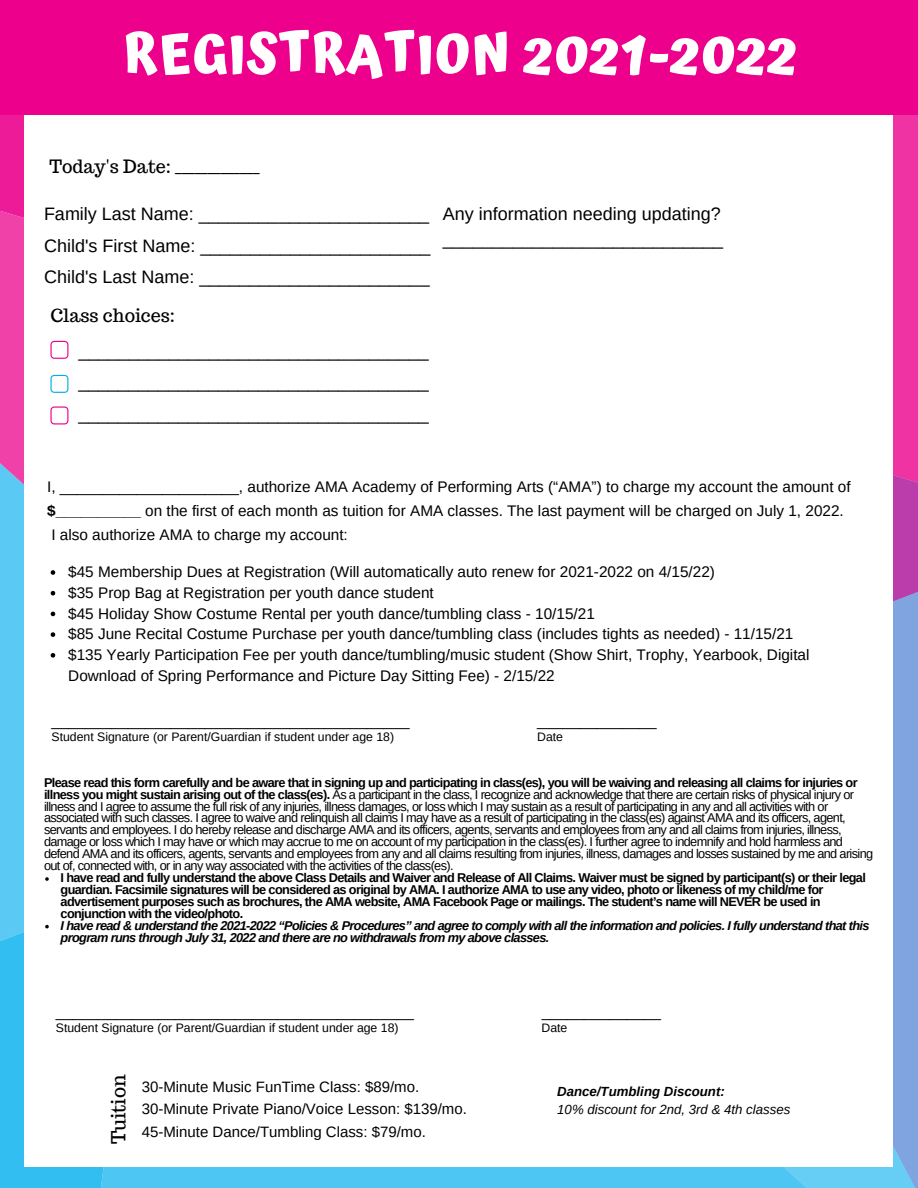
<style>
.page{position:relative;width:918px;height:1188px;background:#fff}
.page>*{position:absolute;margin:0;border:0;box-sizing:border-box;transform-origin:0 0}
.t1{font:700 54px "Atma";letter-spacing:.02em;color:#fff}
.t2{font:19.05px "Trocchi";color:#000}
.t3{font:18px/24.8px "Arimo";color:#000}
.t4{font:18px "Trocchi";color:#000}
.t5{font:15.3px/24.2px "Arimo";color:#000}
.t6{font:15px "Arimo";color:#000}
.t7{font:italic 13.2px "Arimo";color:#000}
.t8{font:italic 700 13.2px "Arimo";color:#000}
.t9{font:12.75px/11.9px "Arimo";letter-spacing:-.05em;color:#000}
.t10{font:700 12.75px/11.9px "Arimo";letter-spacing:-.05em;color:#000}
.t11{font:italic 700 12.75px/11.9px "Arimo";letter-spacing:-.05em;color:#000}
.t12{font:12.3px "Arimo";color:#000}
.s1{font-weight:700}
</style>
<div class="page">
<div style="left:0;top:618px;width:24px;height:271px;background:#5acaf4"></div>
<div style="left:0;top:115px;width:24px;height:92px;background:#ee1b98"></div>
<svg style="left:0;top:207px;width:24px;height:411px;background:#bb70c3"></svg>
<svg style="left:139px;top:799px;width:779px;height:389px;background:#62baec"></svg>
<svg style="left:893px;top:487px;width:25px;height:205px;background:#9f6cc3"></svg>
<div style="left:893px;top:115px;width:25px;height:372px;background:#ef33a3"></div>
<div style="left:25px;top:34px;width:868px;height:1133px;background:#fff"></div>
<div style="left:0;top:0;width:918px;height:115px;background:#ec008c"></div>
<svg style="left:45px;top:877px;width:4px;height:4px"></svg>
<svg style="left:0;top:889px;width:139px;height:299px"></svg>
<svg style="left:51px;top:570px;width:4px;height:5px"></svg>
<svg style="left:51px;top:591px;width:4px;height:5px"></svg>
<svg style="left:51px;top:612px;width:4px;height:4px"></svg>
<svg style="left:51px;top:632px;width:4px;height:5px"></svg>
<svg style="left:51px;top:653px;width:4px;height:5px"></svg>
<svg style="left:50px;top:341px;width:18px;height:18px"></svg>
<svg style="left:50px;top:406px;width:18px;height:18px"></svg>
<svg style="left:50px;top:375px;width:18px;height:18px"></svg>
<p class="t1" style="left:123px;top:23px;width:676px">REGISTRATION 2021-2022</p>
<p class="t4" style="left:50px;top:155px;width:212px">Today's Date: _____________</p>
<p class="t3" style="left:44px;top:201px;width:387px">Family Last Name: _______________________</p>
<p class="t3" style="left:443px;top:201px;width:282px">Any information needing updating? ____________________________</p>
<p class="t3" style="left:44px;top:265px;width:387px">Child's Last Name: _______________________</p>
<p class="t3" style="left:44px;top:233px;width:388px">Child's First Name: _______________________</p>
<p class="t4" style="left:50px;top:303px;width:126px">Class choices:</p>
<p class="t3" style="left:78px;top:338px;width:352px">___________________________________</p>
<p class="t3" style="left:78px;top:369px;width:352px">___________________________________</p>
<p class="t3" style="left:78px;top:401px;width:352px">___________________________________</p>
<p class="t5" style="left:47px;top:474px;width:805px">I, _____________________, authorize AMA Academy of Performing Arts (“AMA”) to charge my account the amount of <span class="s1">$__________</span> on the first of each month as tuition for AMA classes. The last payment will be charged on July 1, 2022.<br>I also authorize AMA to charge my account:</p>
<p class="t5" style="left:68px;top:560px;width:648px">$45 Membership Dues at Registration (Will automatically auto renew for 2021-2022 on 4/15/22)</p>
<p class="t5" style="left:68px;top:580px;width:367px">$35 Prop Bag at Registration per youth dance student</p>
<p class="t5" style="left:68px;top:601px;width:528px">$45 Holiday Show Costume Rental per youth dance/tumbling class - 10/15/21</p>
<p class="t5" style="left:68px;top:622px;width:727px">$85 June Recital Costume Purchase per youth dance/tumbling class (includes tights as needed) - 11/15/21</p>
<p class="t5" style="left:68px;top:644px;width:743px;line-height:20.7px">$135 Yearly Participation Fee per youth dance/tumbling/music student (Show Shirt, Trophy, Yearbook, Digital<br>Download of Spring Performance and Picture Day Sitting Fee) - 2/15/22</p>
<p class="t5" style="left:52px;top:708px;width:360px">__________________________________________</p>
<p class="t5" style="left:537px;top:708px;width:121px">______________</p>
<p class="t12" style="left:52px;top:729px;width:344px">Student Signature (or Parent/Guardian if student under age 18)</p>
<p class="t12" style="left:537px;top:729px;width:27px">Date</p>
<p class="t9" style="left:44px;top:776px;width:831px"><span class="s1">Please read this form carefully and be aware that in signing up and participating in class(es), you will be waiving and releasing all claims for injuries or illness you might sustain arising out of the class(es).</span> As a participant in the class, I recognize and acknowledge that there are certain risks of physical injury or illness and I agree to assume the full risk of any injuries, illness damages, or loss which I may sustain as a result of participating in any and all activities with or associated with such classes. I agree to waive and relinquish all claims I may have as a result of participating in the class(es) against AMA and its officers, agent, servants and employees. I do hereby release and discharge AMA and its officers, agents, servants and employees from any and all claims from injuries, illness, damage or loss which I may have or which may accrue to me on account of my participation in the class(es). I further agree to indemnify and hold harmless and defend AMA and its officers, agents, servants and employees from any and all claims resulting from injuries, illness, damages and losses sustained by me and arising out of, connected with, or in any way associated with the activities of the class(es).</p>
<p class="t10" style="left:61px;top:872px;width:807px">I have read and fully understand the above Class Details and Waiver and Release of All Claims. Waiver must be signed by participant(s) or their legal guardian. Facsimile signatures will be considered as original by AMA. I authorize AMA to use any video, photo or likeness of my child/me for advertisement purposes such as brochures, the AMA website, AMA Facebook Page or mailings. The student’s name will NEVER be used in conjunction with the video/photo.</p>
<p class="t11" style="left:61px;top:919px;width:810px">I have read &amp; understand the 2021-2022 “Policies &amp; Procedures” and agree to comply with all the information and policies. I fully understand that this program runs through July 31, 2022 and there are no withdrawals from my above classes.</p>
<p class="t5" style="left:56px;top:999px;width:360px">__________________________________________</p>
<p class="t5" style="left:542px;top:999px;width:121px">______________</p>
<p class="t12" style="left:56px;top:1020px;width:344px">Student Signature (or Parent/Guardian if student under age 18)</p>
<p class="t12" style="left:542px;top:1020px;width:27px">Date</p>
<p class="t2" style="left:106px;top:1144px;width:71px;rotate:-90deg">Tuition</p>
<p class="t6" style="left:142px;top:1078px;width:279px">30-Minute Music FunTime Class: $89/mo.</p>
<p class="t6" style="left:142px;top:1100px;width:327px">30-Minute Private Piano/Voice Lesson: $139/mo.</p>
<p class="t6" style="left:142px;top:1123px;width:286px">45-Minute Dance/Tumbling Class: $79/mo.</p>
<p class="t8" style="left:557px;top:1084px;width:169px">Dance/Tumbling Discount:</p>
<p class="t7" style="left:557px;top:1102px;width:235px">10% discount for 2nd, 3rd &amp; 4th classes</p>
</div>
